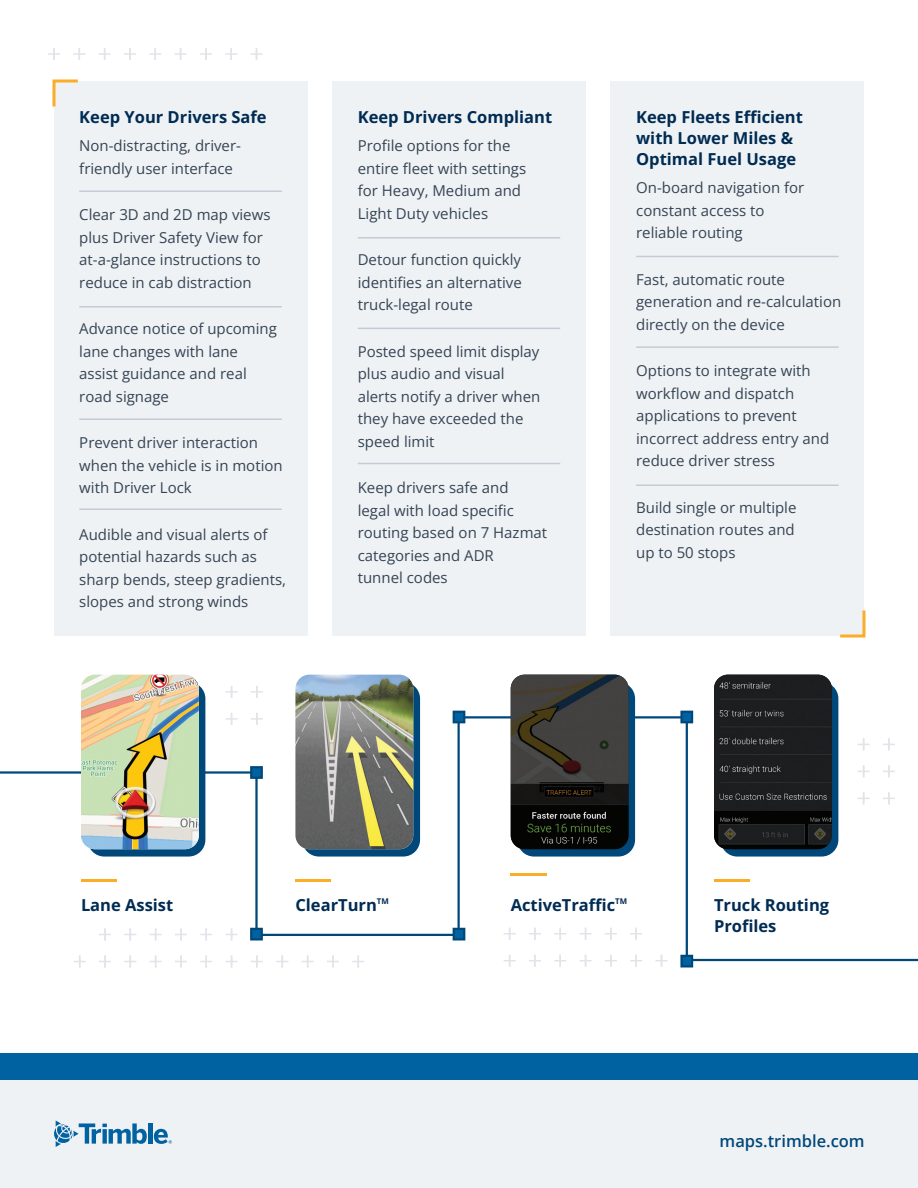
<style>
.page{position:relative;width:918px;height:1188px;background:#fff}
.page>*{position:absolute;margin:0;border:0;box-sizing:border-box;transform-origin:0 0}
.Header_2{font:700 16.5px/21px "Open Sans";color:#002b52}
.URL{font:600 16.5px "Open Sans";color:#01487a}
.Paragraph{font:15px/22.5px "Open Sans";color:#354453}
.Header_2-2{font:700 7.8px "Open Sans";color:#002b52}
</style>
<div class="page">
<div style="left:0;top:1080px;width:918px;height:108px;background:#eff2f5"></div>
<svg style="left:48px;top:48px;width:12px;height:12px"></svg>
<svg style="left:149px;top:48px;width:12px;height:12px"></svg>
<svg style="left:99px;top:48px;width:12px;height:12px"></svg>
<svg style="left:200px;top:48px;width:12px;height:12px"></svg>
<svg style="left:73px;top:48px;width:12px;height:12px"></svg>
<svg style="left:250px;top:48px;width:12px;height:12px"></svg>
<svg style="left:225px;top:48px;width:12px;height:12px"></svg>
<svg style="left:124px;top:48px;width:12px;height:12px"></svg>
<svg style="left:175px;top:48px;width:12px;height:12px"></svg>
<div style="left:148px;top:1123px;width:5px;height:21px;background:#0162a2"></div>
<svg style="left:154px;top:1129px;width:18px;height:15px"></svg>
<svg style="left:54px;top:1120px;width:93px;height:27px"></svg>
<div style="left:0;top:1053px;width:918px;height:27px;background:#0162a2"></div>
<div style="left:54px;top:81px;width:253px;height:555px;background:#eff2f5"></div>
<div style="left:611px;top:81px;width:253px;height:555px;background:#eff2f5"></div>
<div style="left:332px;top:81px;width:254px;height:555px;background:#eff2f5"></div>
<hr style="left:79px;top:190px;width:203px;height:2px;background:#c5cbd6">
<hr style="left:636px;top:346px;width:203px;height:2px;background:#c5cbd6">
<hr style="left:636px;top:256px;width:203px;height:1px;background:#c5cbd6">
<hr style="left:358px;top:237px;width:202px;height:1px;background:#c5cbd6">
<hr style="left:79px;top:306px;width:203px;height:2px;background:#c5cbd6">
<hr style="left:358px;top:328px;width:202px;height:1px;background:#c5cbd6">
<hr style="left:79px;top:418px;width:203px;height:2px;background:#c5cbd6">
<hr style="left:79px;top:508px;width:203px;height:2px;background:#c5cbd6">
<hr style="left:636px;top:484px;width:203px;height:2px;background:#c5cbd6">
<hr style="left:358px;top:463px;width:202px;height:1px;background:#c5cbd6">
<svg style="left:52px;top:79px;width:26px;height:28px"></svg>
<svg style="left:840px;top:610px;width:26px;height:28px"></svg>
<div style="left:721px;top:682px;width:117px;height:175px;background:#01487a;border-radius:17px"></div>
<img style="left:714px;top:675px;width:118px;height:174px">
<div style="left:302px;top:682px;width:118px;height:175px;background:linear-gradient(to right,#094e7e,#004678);border-radius:17px"></div>
<img style="left:295px;top:675px;width:118px;height:174px">
<hr style="left:81px;top:879px;width:36px;height:3px;background:#faad26">
<hr style="left:295px;top:879px;width:36px;height:3px;background:#faad26">
<hr style="left:511px;top:873px;width:36px;height:3px;background:#faad26">
<hr style="left:714px;top:879px;width:36px;height:3px;background:#faad26">
<hr style="left:0;top:771px;width:256px;height:3px;background:#01487a">
<hr style="left:255px;top:772px;width:3px;height:162px;background:#01487a">
<hr style="left:458px;top:717px;width:2px;height:217px;background:#01487a">
<hr style="left:686px;top:717px;width:2px;height:240px;background:#01487a">
<div style="left:250px;top:766px;width:13px;height:13px;background:#0162a2;border:2px solid #01487a"></div>
<hr style="left:256px;top:934px;width:203px;height:2px;background:#01487a">
<hr style="left:687px;top:959px;width:231px;height:2px;background:#01487a">
<hr style="left:459px;top:716px;width:228px;height:2px;background:#01487a">
<div style="left:250px;top:928px;width:13px;height:12px;background:#0162a2;border:2px solid #01487a"></div>
<div style="left:680px;top:955px;width:13px;height:13px;background:#0162a2;border:2px solid #01487a"></div>
<div style="left:453px;top:928px;width:12px;height:12px;background:#0162a2;border:2px solid #01487a"></div>
<div style="left:453px;top:711px;width:12px;height:12px;background:#0162a2;border:2px solid #01487a"></div>
<div style="left:680px;top:711px;width:13px;height:12px;background:#0162a2;border:2px solid #01487a"></div>
<svg style="left:99px;top:956px;width:12px;height:12px"></svg>
<svg style="left:99px;top:928px;width:12px;height:12px"></svg>
<svg style="left:200px;top:956px;width:12px;height:12px"></svg>
<svg style="left:302px;top:956px;width:12px;height:12px"></svg>
<svg style="left:200px;top:928px;width:12px;height:12px"></svg>
<svg style="left:150px;top:956px;width:12px;height:12px"></svg>
<svg style="left:150px;top:928px;width:12px;height:12px"></svg>
<svg style="left:251px;top:956px;width:12px;height:12px"></svg>
<svg style="left:352px;top:956px;width:12px;height:12px"></svg>
<svg style="left:74px;top:956px;width:12px;height:12px"></svg>
<svg style="left:175px;top:956px;width:12px;height:12px"></svg>
<svg style="left:276px;top:956px;width:12px;height:12px"></svg>
<svg style="left:175px;top:928px;width:12px;height:12px"></svg>
<svg style="left:124px;top:956px;width:12px;height:12px"></svg>
<svg style="left:124px;top:928px;width:12px;height:12px"></svg>
<svg style="left:226px;top:956px;width:12px;height:12px"></svg>
<svg style="left:327px;top:956px;width:12px;height:12px"></svg>
<svg style="left:226px;top:928px;width:12px;height:12px"></svg>
<svg style="left:554px;top:955px;width:12px;height:12px"></svg>
<svg style="left:554px;top:928px;width:12px;height:12px"></svg>
<svg style="left:605px;top:955px;width:12px;height:12px"></svg>
<svg style="left:605px;top:928px;width:12px;height:12px"></svg>
<svg style="left:529px;top:955px;width:12px;height:12px"></svg>
<svg style="left:504px;top:955px;width:12px;height:12px"></svg>
<svg style="left:529px;top:928px;width:12px;height:12px"></svg>
<svg style="left:504px;top:928px;width:12px;height:12px"></svg>
<svg style="left:630px;top:955px;width:12px;height:12px"></svg>
<svg style="left:656px;top:955px;width:12px;height:12px"></svg>
<svg style="left:630px;top:928px;width:12px;height:12px"></svg>
<svg style="left:580px;top:955px;width:12px;height:12px"></svg>
<svg style="left:580px;top:928px;width:12px;height:12px"></svg>
<svg style="left:883px;top:738px;width:12px;height:12px"></svg>
<svg style="left:251px;top:686px;width:12px;height:12px"></svg>
<svg style="left:858px;top:738px;width:12px;height:12px"></svg>
<svg style="left:226px;top:686px;width:12px;height:12px"></svg>
<svg style="left:858px;top:765px;width:12px;height:12px"></svg>
<svg style="left:226px;top:713px;width:12px;height:12px"></svg>
<svg style="left:858px;top:792px;width:12px;height:12px"></svg>
<svg style="left:883px;top:765px;width:12px;height:12px"></svg>
<svg style="left:251px;top:713px;width:12px;height:12px"></svg>
<svg style="left:883px;top:792px;width:12px;height:12px"></svg>
<div style="left:517px;top:682px;width:118px;height:175px;background:#01487a;border-radius:17px"></div>
<img style="left:511px;top:675px;width:118px;height:174px">
<div style="left:88px;top:682px;width:117px;height:175px;background:#01487a;border-radius:17px"></div>
<img style="left:81px;top:675px;width:118px;height:174px">
<p class="Header_2" style="left:79px;top:106px;width:189px">Keep Your Drivers Safe</p>
<p class="Paragraph" style="left:79px;top:134px;width:163px">Non-distracting, driver&shy;friendly user interface</p>
<p class="Paragraph" style="left:79px;top:203px;width:193px">Clear 3D and 2D map views plus Driver Safety View for at-a-glance instructions to reduce in cab distraction</p>
<p class="Paragraph" style="left:79px;top:317px;width:199px">Advance notice of upcoming lane changes with lane assist guidance and real road signage</p>
<p class="Paragraph" style="left:79px;top:431px;width:205px">Prevent driver interaction when the vehicle is in motion with Driver Lock</p>
<p class="Paragraph" style="left:79px;top:523px;width:208px">Audible and visual alerts of potential hazards such as sharp bends, steep gradients, slopes and strong winds</p>
<p class="Header_2" style="left:358px;top:106px;width:196px">Keep Drivers Compliant</p>
<p class="Paragraph" style="left:358px;top:134px;width:170px">Profile options for the entire fleet with settings for Heavy, Medium and<br>Light Duty vehicles</p>
<p class="Paragraph" style="left:358px;top:248px;width:166px;text-align:justify">Detour function quickly identifies an alternative truck-legal route</p>
<p class="Paragraph" style="left:358px;top:340px;width:184px">Posted speed limit display plus audio and visual alerts notify a driver when they have exceeded the speed limit</p>
<p class="Paragraph" style="left:358px;top:476px;width:191px">Keep drivers safe and<br>legal with load specific routing based on 7 Hazmat categories and ADR<br>tunnel codes</p>
<p class="Header_2" style="left:636px;top:106px;width:168px">Keep Fleets Efficient with Lower Miles &amp;<br>Optimal Fuel Usage</p>
<p class="Paragraph" style="left:636px;top:176px;width:170px">On-board navigation for constant access to reliable routing</p>
<p class="Paragraph" style="left:636px;top:268px;width:207px">Fast, automatic route generation and re-calculation directly on the device</p>
<p class="Paragraph" style="left:636px;top:359px;width:195px">Options to integrate with workflow and dispatch applications to prevent incorrect address entry and reduce driver stress</p>
<p class="Paragraph" style="left:636px;top:496px;width:162px;text-align:justify">Build single or multiple destination routes and up to 50 stops</p>
<p class="Header_2" style="left:81px;top:894px;width:94px">Lane Assist</p>
<p class="Header_2" style="left:511px;top:894px;width:106px">ActiveTraffic</p>
<p class="Header_2-2" style="left:615px;top:896px;width:13px">TM</p>
<p class="Header_2" style="left:295px;top:894px;width:83px">ClearTurn</p>
<p class="Header_2-2" style="left:377px;top:896px;width:13px">TM</p>
<p class="Header_2" style="left:714px;top:894px;width:117px">Truck Routing<br>Profiles</p>
<p class="URL" style="left:720px;top:1129px;width:147px">maps.trimble.com</p>
</div>
